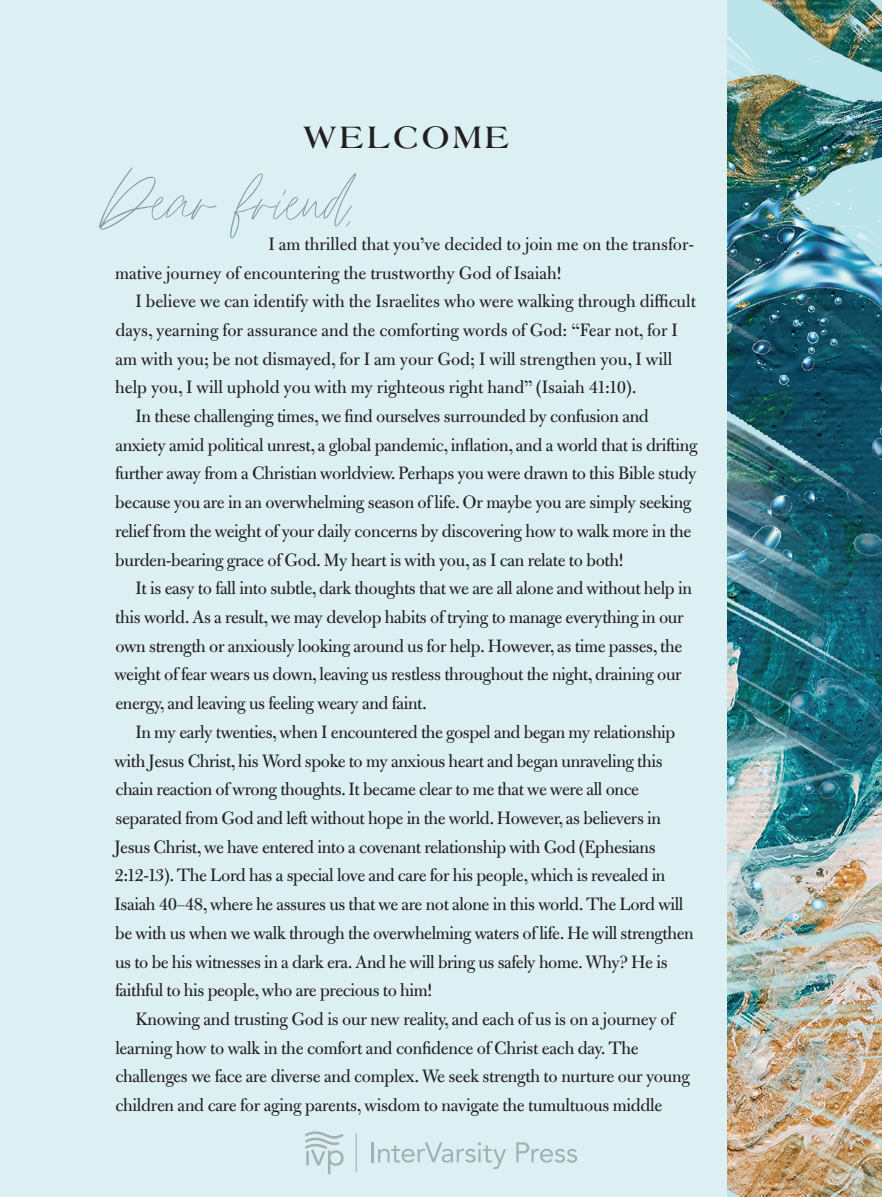
<style>
.page{position:relative;width:882px;height:1197px;background:#fff}
.page>*{position:absolute;margin:0;border:0;box-sizing:border-box;transform-origin:0 0}
.t1{font:96.25px "Gustav";letter-spacing:.005em;color:#809ca6}
.chapter_title_-_IVP{font:700 33.25px "Americana Std";letter-spacing:.1em;color:#231f20}
.body_-_IVP{font:19.25px/28.7px "Bulmer MT Std";letter-spacing:-.02em;color:#231f20}
.body_-_IVP-2{font:19.25px/28.7px "Bulmer MT Std";color:#231f20}
</style>
<div class="page">
<div style="left:1px;top:0;width:726px;height:1197px;background:#dcf0f3"></div>
<img style="left:727px;top:0;width:155px;height:1197px">
<svg style="left:305px;top:1131px;width:39px;height:43px"></svg>
<hr style="left:356px;top:1134px;width:1px;height:37px;background:#231f20">
<hr style="left:372px;top:1142px;width:2px;height:20px;background:#231f20">
<svg style="left:378px;top:1142px;width:128px;height:27px"></svg>
<svg style="left:516px;top:1142px;width:61px;height:20px"></svg>
<p class="chapter_title_-_IVP" style="left:303px;top:118px;width:207px">WELCOME</p>
<p class="t1" style="left:101px;top:156px;width:256px">Dear friend,</p>
<p class="body_-_IVP-2" style="left:115px;top:230px;width:580px;text-indent:153px">I am thrilled that you’ve decided to join me on the transfor&shy;mative journey of encountering the trustworthy God of Isaiah!</p>
<p class="body_-_IVP-2" style="left:115px;top:287px;width:582px;text-indent:20px">I believe we can identify with the Israelites who were walking through difficult days, yearning for assurance and the comforting words of God: “Fear not, for I am with you; be not dismayed, for I am your God; I will strengthen you, I will help you, I will uphold you with my righteous right hand” (Isaiah 41:10).</p>
<p class="body_-_IVP" style="left:115px;top:402px;width:584px;text-indent:20px">In these challenging times, we find ourselves surrounded by confusion and anxiety amid political unrest, a global pandemic, inflation, and a world that is drifting further away from a Christian worldview. Perhaps you were drawn to this Bible study because you are in an overwhelming season of life. Or maybe you are simply seeking relief from the weight of your daily concerns by discovering how to walk more in the burden-bearing grace of God. My heart is with you, as I can relate to both!</p>
<p class="body_-_IVP" style="left:114px;top:574px;width:579px;text-indent:21px">It is easy to fall into subtle, dark thoughts that we are all alone and without help in this world. As a result, we may develop habits of trying to manage everything in our own strength or anxiously looking around us for help. However, as time passes, the weight of fear wears us down, leaving us restless throughout the night, draining our energy, and leaving us feeling weary and faint.</p>
<p class="body_-_IVP" style="left:114px;top:718px;width:581px;text-indent:21px">In my early twenties, when I encountered the gospel and began my relationship with Jesus Christ, his Word spoke to my anxious heart and began unraveling this chain reaction of wrong thoughts. It became clear to me that we were all once separated from God and left without hope in the world. However, as believers in Jesus Christ, we have entered into a covenant relationship with God (Ephesians 2:12-13). The Lord has a special love and care for his people, which is revealed in Isaiah 40–48, where he assures us that we are not alone in this world. The Lord will be with us when we walk through the overwhelming waters of life. He will strengthen us to be his witnesses in a dark era. And he will bring us safely home. Why? He is faithful to his people, who are precious to him!</p>
<p class="body_-_IVP" style="left:115px;top:1005px;width:576px;text-indent:20px">Knowing and trusting God is our new reality, and each of us is on a journey of learning how to walk in the comfort and confidence of Christ each day. The challenges we face are diverse and complex. We seek strength to nurture our young children and care for aging parents, wisdom to navigate the tumultuous middle</p>
</div>
